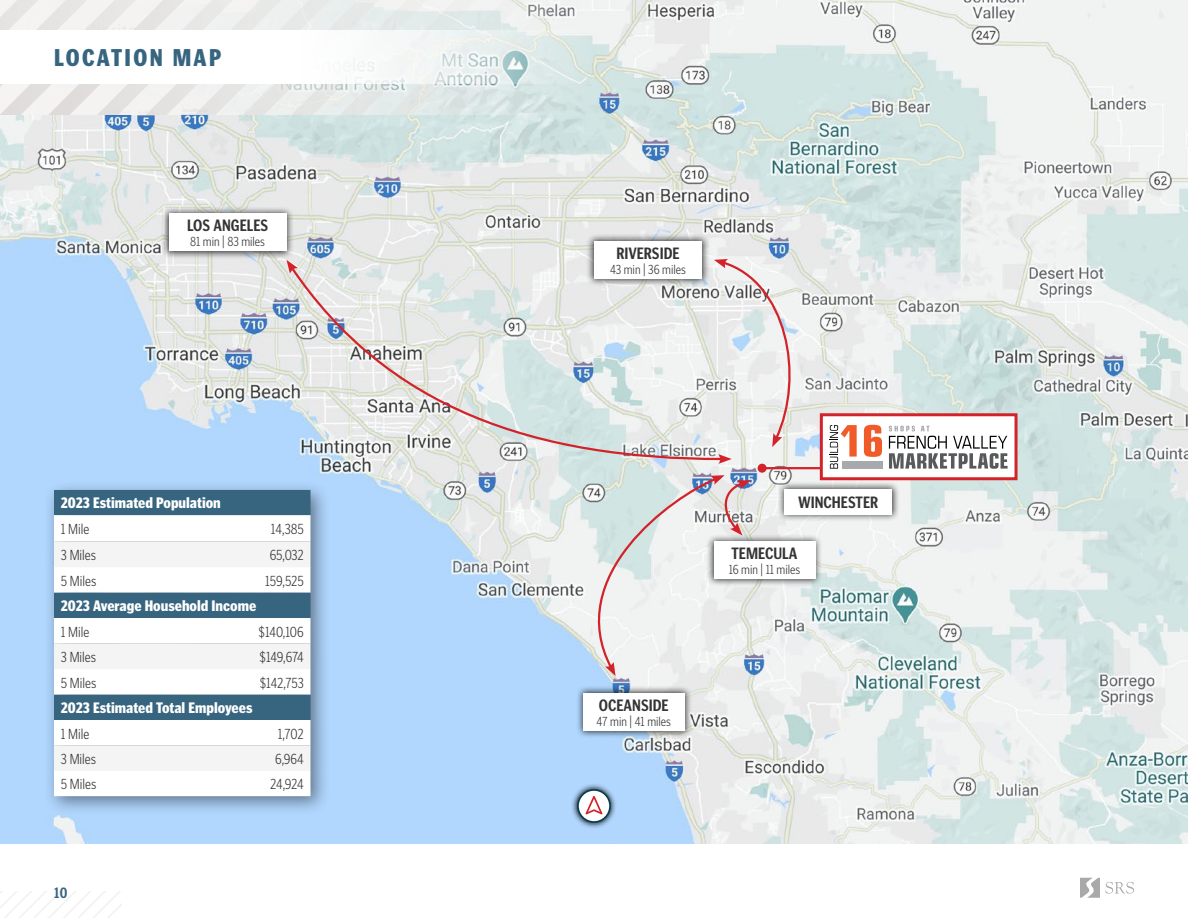
<style>
.page{position:relative;width:1188px;height:918px;background:#fff}
.page>*{position:absolute;margin:0;border:0;box-sizing:border-box;transform-origin:0 0}
.t1{font:900 24px "Poynter Gothic Text Cond";letter-spacing:.1em;color:#37657f}
.t2{font:700 16.5px "Poynter Gothic Text Cond";color:#343433}
.t3{font:300 15px "Poynter Gothic Text Cond";color:#343433}
.t4{font:900 15px "Poynter Gothic Text Cond";color:#fff}
.t5{font:700 15px "Poynter Gothic Text Cond";color:#37657f}
.t6{font:300 13.5px "Poynter Gothic Text Cond";color:#343433}
</style>
<div class="page">
<img style="left:0;top:0;width:1188px;height:844px">
<div style="left:776px;top:481px;width:124px;height:41px;background:#000;opacity:.8"></div>
<div style="left:784px;top:489px;width:108px;height:25px;background:#fff"></div>
<svg style="left:714px;top:259px;width:91px;height:188px"></svg>
<svg style="left:563px;top:475px;width:188px;height:201px"></svg>
<svg style="left:289px;top:264px;width:436px;height:197px"></svg>
<svg style="left:718px;top:454px;width:14px;height:10px"></svg>
<svg style="left:286px;top:260px;width:12px;height:14px"></svg>
<hr style="left:762px;top:467px;width:76px;height:2px;background:#d2232a">
<div style="left:758px;top:464px;width:9px;height:9px;background:#d2232a;border-radius:50%"></div>
<div style="left:576px;top:685px;width:116px;height:54px;background:#000;opacity:.8"></div>
<div style="left:583px;top:693px;width:101px;height:38px;background:#fff"></div>
<div style="left:161px;top:206px;width:133px;height:53px;background:#000;opacity:.8"></div>
<div style="left:169px;top:213px;width:117px;height:38px;background:#fff"></div>
<div style="left:586px;top:233px;width:124px;height:54px;background:#000;opacity:.8"></div>
<div style="left:594px;top:241px;width:108px;height:38px;background:#fff"></div>
<div style="left:706px;top:533px;width:117px;height:54px;background:#000;opacity:.8"></div>
<div style="left:714px;top:541px;width:101px;height:38px;background:#fff"></div>
<div style="left:821px;top:415px;width:195px;height:64px;background:#fff"></div>
<svg style="left:830px;top:425px;width:27px;height:44px"></svg>
<svg style="left:864px;top:425px;width:18px;height:32px"></svg>
<svg style="left:889px;top:426px;width:119px;height:43px"></svg>
<div style="left:843px;top:461px;width:40px;height:8px;background:#a7a9ac"></div>
<div style="left:820px;top:413px;width:198px;height:67px;border:3px solid #d2232a"></div>
<svg style="left:0;top:891px;width:122px;height:27px"></svg>
<svg style="left:1080px;top:878px;width:54px;height:20px"></svg>
<svg style="left:0;top:0;width:681px;height:115px"></svg>
<svg style="left:0;top:30px;width:594px;height:54px"></svg>
<svg style="left:571px;top:783px;width:46px;height:46px"></svg>
<svg style="left:577px;top:789px;width:34px;height:34px"></svg>
<div style="left:44px;top:479px;width:286px;height:337px;background:#000;opacity:.45"></div>
<div style="left:54px;top:490px;width:256px;height:25px;background:#37657f"></div>
<svg style="left:54px;top:515px;width:256px;height:281px"></svg>
<svg style="left:54px;top:542px;width:256px;height:229px"></svg>
<h1 class="t1" style="left:54px;top:44px;width:169px">LOCATION MAP</h1>
<p class="t2" style="left:187px;top:217px;width:83px">LOS ANGELES</p>
<p class="t6" style="left:190px;top:235px;width:76px">81 min | 83 miles</p>
<p class="t4" style="left:61px;top:495px;width:162px">2023 Estimated Population</p>
<p class="t3" style="left:61px;top:521px;width:30px">1 Mile</p>
<p class="t3" style="left:271px;top:521px;width:34px">14,385</p>
<p class="t3" style="left:61px;top:547px;width:37px">3 Miles</p>
<p class="t3" style="left:270px;top:547px;width:35px">65,032</p>
<p class="t3" style="left:61px;top:573px;width:37px">5 Miles</p>
<p class="t3" style="left:265px;top:573px;width:40px">159,525</p>
<p class="t4" style="left:61px;top:597px;width:197px">2023 Average Household Income</p>
<p class="t3" style="left:61px;top:624px;width:30px">1 Mile</p>
<p class="t3" style="left:258px;top:624px;width:47px">$140,106</p>
<p class="t3" style="left:61px;top:649px;width:37px">3 Miles</p>
<p class="t3" style="left:259px;top:649px;width:46px">$149,674</p>
<p class="t3" style="left:61px;top:675px;width:37px">5 Miles</p>
<p class="t3" style="left:260px;top:675px;width:46px">$142,753</p>
<p class="t4" style="left:61px;top:699px;width:193px">2023 Estimated Total Employees</p>
<p class="t3" style="left:61px;top:726px;width:30px">1 Mile</p>
<p class="t3" style="left:278px;top:726px;width:27px">1,702</p>
<p class="t3" style="left:61px;top:751px;width:37px">3 Miles</p>
<p class="t3" style="left:275px;top:751px;width:30px">6,964</p>
<p class="t3" style="left:61px;top:776px;width:37px">5 Miles</p>
<p class="t3" style="left:270px;top:776px;width:35px">24,924</p>
<p class="t5" style="left:54px;top:884px;width:15px">10</p>
<p class="t2" style="left:616px;top:244px;width:65px">RIVERSIDE</p>
<p class="t6" style="left:610px;top:262px;width:77px">43 min | 36 miles</p>
<p class="t2" style="left:599px;top:696px;width:71px">OCEANSIDE</p>
<p class="t6" style="left:597px;top:714px;width:76px">47 min | 41 miles</p>
<p class="t2" style="left:798px;top:493px;width:82px">WINCHESTER</p>
<p class="t2" style="left:732px;top:544px;width:67px">TEMECULA</p>
<p class="t6" style="left:729px;top:562px;width:73px">16 min | 11 miles</p>
</div>
